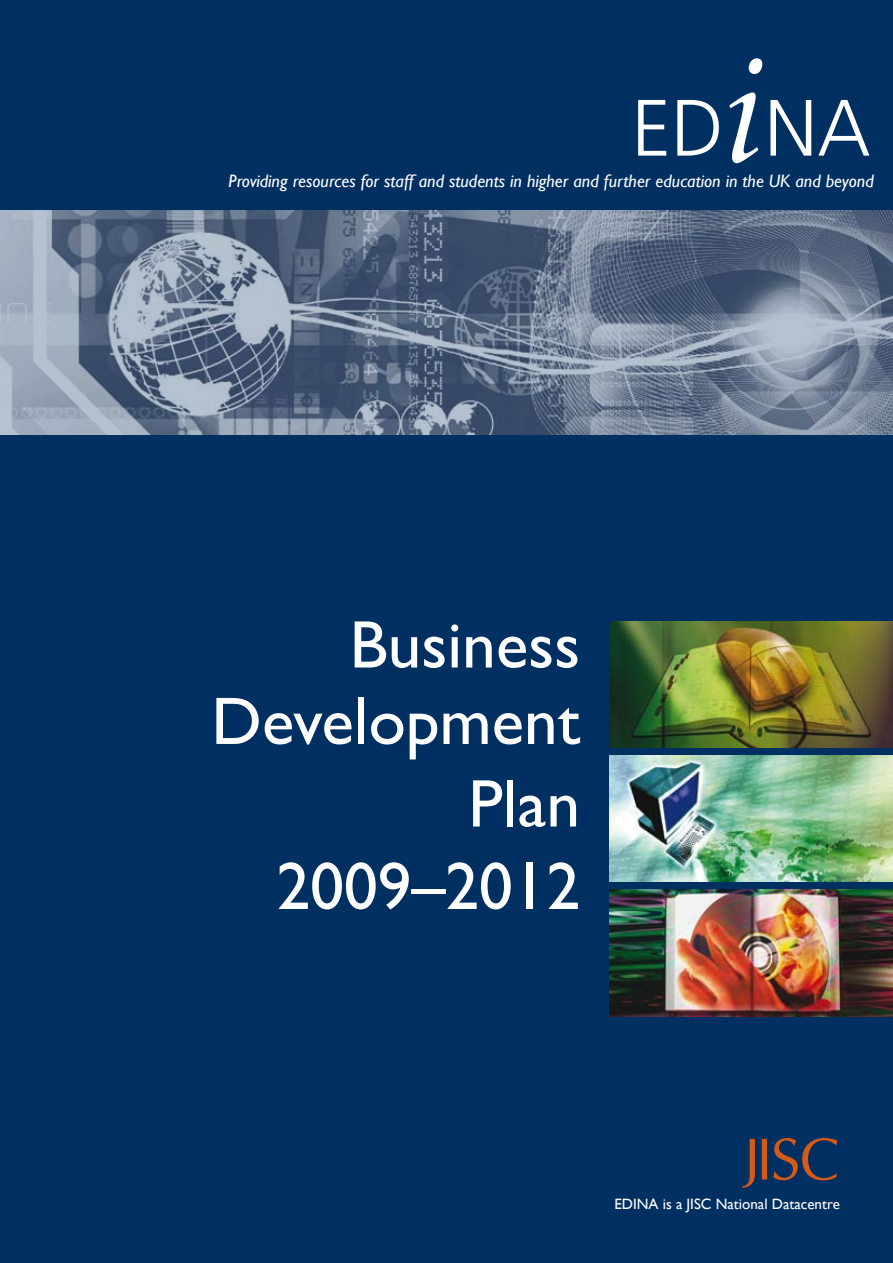
<style>
.page{position:relative;width:893px;height:1263px;background:#003061}
.page>*{position:absolute;margin:0;border:0;box-sizing:border-box;transform-origin:0 0}
.t1{font:67.5px/76.5px "Gill Sans";color:#fff;text-align:right}
.t2{font:italic 18px "Gill Sans";color:#fff}
.t3{font:15px "Gill Sans";color:#fff}
</style>
<div class="page">
<img style="left:0;top:210px;width:893px;height:224px">
<svg style="left:638px;top:100px;width:28px;height:56px"></svg>
<svg style="left:677px;top:100px;width:42px;height:56px"></svg>
<svg style="left:729px;top:58px;width:33px;height:105px"></svg>
<svg style="left:770px;top:100px;width:41px;height:56px"></svg>
<svg style="left:818px;top:100px;width:51px;height:56px"></svg>
<img style="left:610px;top:755px;width:283px;height:127px">
<img style="left:610px;top:889px;width:283px;height:127px">
<img style="left:610px;top:621px;width:283px;height:127px">
<svg style="left:742px;top:1139px;width:13px;height:49px"></svg>
<svg style="left:762px;top:1139px;width:5px;height:41px"></svg>
<svg style="left:773px;top:1138px;width:64px;height:42px"></svg>
<p class="t2" style="left:229px;top:170px;width:647px">Providing resources for staff and students in higher and further education in the UK and beyond</p>
<h1 class="t1" style="left:211px;top:606px;width:370px">Business<br>Development</h1>
<h1 class="t1" style="left:276px;top:762px;width:305px;line-height:82.5px">Plan<br>2009–2012</h1>
<p class="t3" style="left:614px;top:1195px;width:227px">EDINA is a JISC National Datacentre</p>
</div>
